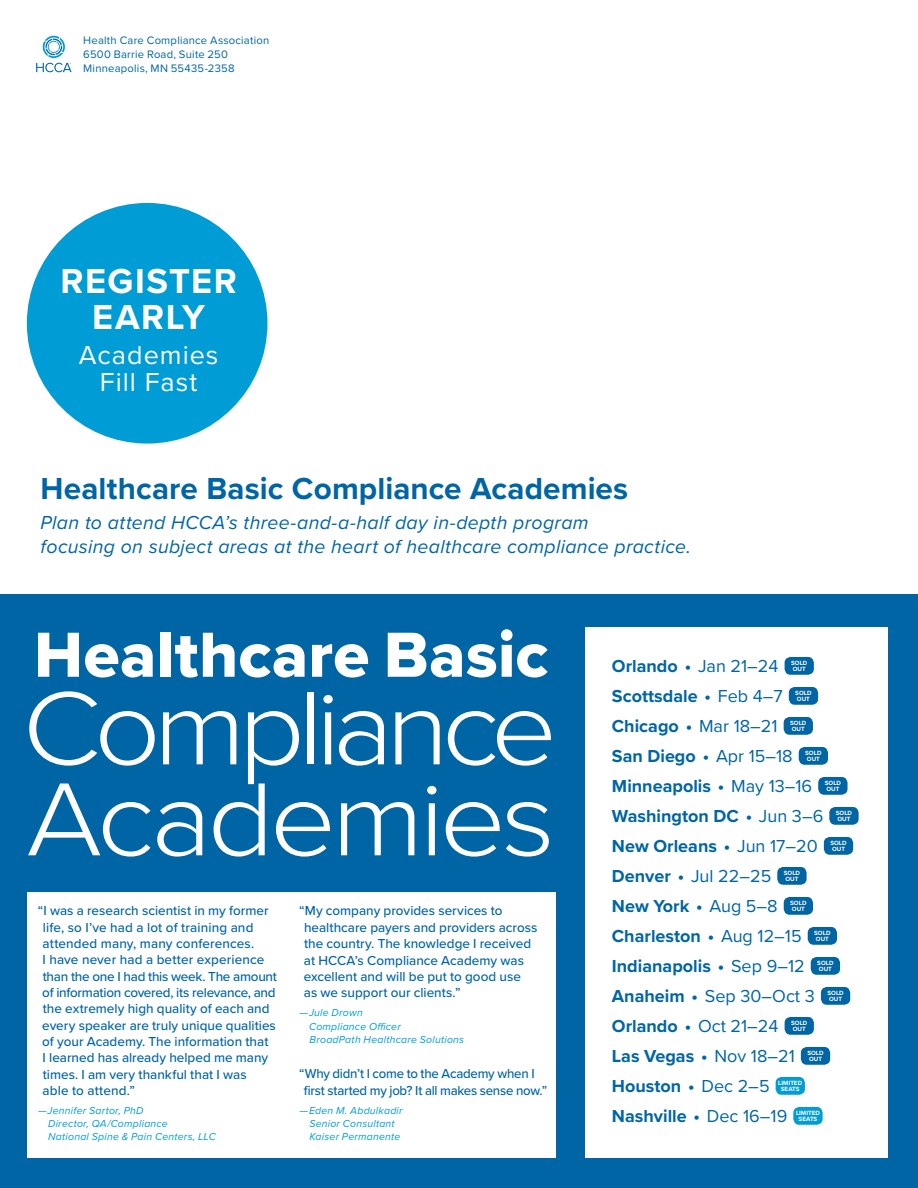
<style>
.page{position:relative;width:918px;height:1188px;background:#fff}
.page>*{position:absolute;margin:0;border:0;box-sizing:border-box;transform-origin:0 0}
.t1{font:300 107.7px/90.9px "Proxima Nova";letter-spacing:-.06em;color:#fff;scale:1.09 1}
.t2{font:66px "Proxima Nova Extrabld";letter-spacing:.005em;color:#fff}
.t3{font:700 36px/36px "Proxima Nova";letter-spacing:.04em;color:#fff;text-align:center}
.t4{font:700 31.5px "Proxima Nova";color:#0065a4}
.t5{font:27px/27px "Proxima Nova";letter-spacing:.035em;color:#fff;text-align:center}
.t6{font:italic 19.5px/24px "Proxima Nova";letter-spacing:.015em;color:#0065a4}
.t7{font:700 18px "Proxima Nova";color:#0065a4}
.t8{font:18px "Proxima Nova";color:#0065a4}
.t9{font:500 13.5px/16.4px "Proxima Nova";color:#0065a4}
.t10{font:500 13.5px/16.4px "Proxima Nova";letter-spacing:-.02em;color:#0065a4}
.t11{font:11.25px/14.2px "Proxima Nova";letter-spacing:.02em;color:#0065a4}
.t12{font:italic 10.5px/13px "Proxima Nova";letter-spacing:.02em;color:#009cd6}
.t13{font:700 6.3px/6.3px "Proxima Nova";color:#fff}
.s1{font-weight:400}
.s2{font-weight:700}
</style>
<div class="page">
<svg style="left:36px;top:36px;width:36px;height:36px"></svg>
<div style="left:0;top:594px;width:918px;height:594px;background:#0065a4"></div>
<div style="left:27px;top:893px;width:529px;height:265px;background:#fff"></div>
<div style="left:585px;top:627px;width:303px;height:531px;background:#fff"></div>
<div style="left:785px;top:657px;width:29px;height:18px;background:#0065a4;border-radius:6px"></div>
<div style="left:789px;top:687px;width:29px;height:18px;background:#0065a4;border-radius:6px"></div>
<div style="left:784px;top:717px;width:29px;height:18px;background:#0065a4;border-radius:6px"></div>
<div style="left:799px;top:747px;width:29px;height:18px;background:#0065a4;border-radius:6px"></div>
<div style="left:818px;top:777px;width:30px;height:18px;background:#0065a4;border-radius:6px"></div>
<div style="left:829px;top:807px;width:30px;height:18px;background:#0065a4;border-radius:6px"></div>
<div style="left:824px;top:837px;width:29px;height:18px;background:#0065a4;border-radius:6px"></div>
<div style="left:777px;top:867px;width:30px;height:18px;background:#0065a4;border-radius:6px"></div>
<div style="left:784px;top:897px;width:29px;height:18px;background:#0065a4;border-radius:6px"></div>
<div style="left:808px;top:927px;width:29px;height:18px;background:#0065a4;border-radius:6px"></div>
<div style="left:811px;top:957px;width:29px;height:18px;background:#0065a4;border-radius:6px"></div>
<div style="left:821px;top:987px;width:29px;height:18px;background:#0065a4;border-radius:6px"></div>
<div style="left:785px;top:1017px;width:29px;height:18px;background:#0065a4;border-radius:6px"></div>
<div style="left:801px;top:1047px;width:29px;height:18px;background:#0065a4;border-radius:6px"></div>
<div style="left:776px;top:1077px;width:29px;height:18px;background:#009cd6;border-radius:6px"></div>
<div style="left:793px;top:1107px;width:30px;height:18px;background:#009cd6;border-radius:6px"></div>
<div style="left:30px;top:206px;width:235px;height:235px;background:#009cd6;border-radius:50%"></div>
<div style="left:27px;top:203px;width:240px;height:241px;border:5px solid #009cd6;border-radius:50%"></div>
<p class="t11" style="left:83px;top:32px;width:188px">Health Care Compliance Association<br>6500 Barrie Road, Suite 250<br>Minneapolis, MN 55435-2358</p>
<h3 class="t3" style="left:60px;top:262px;width:178px">REGISTER<br>EARLY</h3>
<h3 class="t5" style="left:79px;top:340px;width:141px">Academies<br>Fill Fast</h3>
<h3 class="t4" style="left:41px;top:465px;width:589px">Healthcare Basic Compliance Academies</h3>
<h3 class="t6" style="left:41px;top:509px;width:652px">Plan to attend HCCA’s three-and-a-half day in-depth program<br>focusing on subject areas at the heart of healthcare compliance practice.</h3>
<h2 class="t2" style="left:34px;top:606px;width:516px">Healthcare Basic</h2>
<h1 class="t1" style="left:22px;top:677px;width:492px">Compliance<br>Academies</h1>
<p class="t9" style="left:42px;top:902px;width:236px;text-indent:-5px">“I was a research scientist in my former life, so I’ve had a lot of training and attended many, many conferences.<br>I have never had a better experience than the one I had this week. The amount of information covered, its relevance, and the extremely high quality of each and every speaker are truly unique qualities of your Academy. The information that<br>I learned has already helped me many times. I am very thankful that I was<br>able to attend.”</p>
<p class="t12" style="left:48px;top:1104px;width:169px;text-indent:-10px">— Jennifer Sartor, PhD<br>Director, QA/Compliance<br>National Spine &amp; Pain Centers, LLC</p>
<p class="t9" style="left:304px;top:902px;width:235px;text-indent:-5px">“My company provides services to healthcare payers and providers across the country. The knowledge I received at HCCA’s Compliance Academy was excellent and will be put to good use as we support our clients.”</p>
<p class="t12" style="left:309px;top:1006px;width:157px;text-indent:-10px">— Jule Drown<br>Compliance Officer<br>BroadPath Healthcare Solutions</p>
<p class="t10" style="left:304px;top:1065px;width:245px;text-indent:-4px">“Why didn’t I come to the Academy when I first started my job? It all makes sense now.”</p>
<p class="t12" style="left:309px;top:1103px;width:95px;text-indent:-10px">— Eden M. Abdulkadir<br>Senior Consultant<br>Kaiser Permanente</p>
<h3 class="t7" style="left:612px;top:653px;width:168px">Orlando • <span class="s1">Jan 21–24</span></h3>
<p class="t13" style="left:791px;top:660px;width:18px">SOLD<br>OUT</p>
<h3 class="t7" style="left:612px;top:683px;width:172px">Scottsdale • <span class="s1">Feb 4–7</span></h3>
<p class="t13" style="left:795px;top:690px;width:18px">SOLD<br>OUT</p>
<h3 class="t7" style="left:612px;top:713px;width:167px">Chicago • <span class="s1">Mar 18–21</span></h3>
<p class="t13" style="left:790px;top:720px;width:18px">SOLD<br>OUT</p>
<h3 class="t7" style="left:612px;top:743px;width:182px">San Diego • <span class="s1">Apr 15–18</span></h3>
<p class="t13" style="left:805px;top:750px;width:18px">SOLD<br>OUT</p>
<h3 class="t7" style="left:612px;top:773px;width:202px">Minneapolis • <span class="s1">May 13–16</span></h3>
<p class="t13" style="left:825px;top:780px;width:18px">SOLD<br>OUT</p>
<h3 class="t7" style="left:612px;top:803px;width:213px">Washington DC • <span class="s1">Jun 3–6</span></h3>
<p class="t13" style="left:836px;top:810px;width:18px">SOLD<br>OUT</p>
<h3 class="t7" style="left:612px;top:833px;width:207px">New Orleans • <span class="s1">Jun 17–20</span></h3>
<p class="t13" style="left:830px;top:840px;width:18px">SOLD<br>OUT</p>
<h3 class="t8" style="left:612px;top:863px;width:161px"><span class="s2">Denver •</span> Jul 22–25</h3>
<p class="t13" style="left:784px;top:870px;width:18px">SOLD<br>OUT</p>
<h3 class="t7" style="left:612px;top:893px;width:167px">New York • <span class="s1">Aug 5–8</span></h3>
<p class="t13" style="left:790px;top:900px;width:18px">SOLD<br>OUT</p>
<h3 class="t7" style="left:612px;top:923px;width:191px">Charleston • <span class="s1">Aug 12–15</span></h3>
<p class="t13" style="left:814px;top:930px;width:18px">SOLD<br>OUT</p>
<h3 class="t7" style="left:612px;top:953px;width:194px">Indianapolis • <span class="s1">Sep 9–12</span></h3>
<p class="t13" style="left:817px;top:960px;width:18px">SOLD<br>OUT</p>
<h3 class="t8" style="left:612px;top:983px;width:204px"><span class="s2">Anaheim •</span> Sep 30–Oct 3</h3>
<p class="t13" style="left:827px;top:990px;width:18px">SOLD<br>OUT</p>
<h3 class="t7" style="left:612px;top:1013px;width:168px">Orlando • <span class="s1">Oct 21–24</span></h3>
<p class="t13" style="left:791px;top:1020px;width:18px">SOLD<br>OUT</p>
<h3 class="t7" style="left:612px;top:1043px;width:184px">Las Vegas • <span class="s1">Nov 18–21</span></h3>
<p class="t13" style="left:807px;top:1050px;width:18px">SOLD<br>OUT</p>
<h3 class="t7" style="left:612px;top:1073px;width:159px">Houston • <span class="s1">Dec 2–5</span></h3>
<p class="t13" style="left:778px;top:1080px;width:25px;text-align:center">LIMITED<br>SEATS</p>
<h3 class="t7" style="left:612px;top:1103px;width:177px">Nashville • <span class="s1">Dec 16–19</span></h3>
<p class="t13" style="left:796px;top:1110px;width:25px;text-align:center">LIMITED<br>SEATS</p>
</div>
